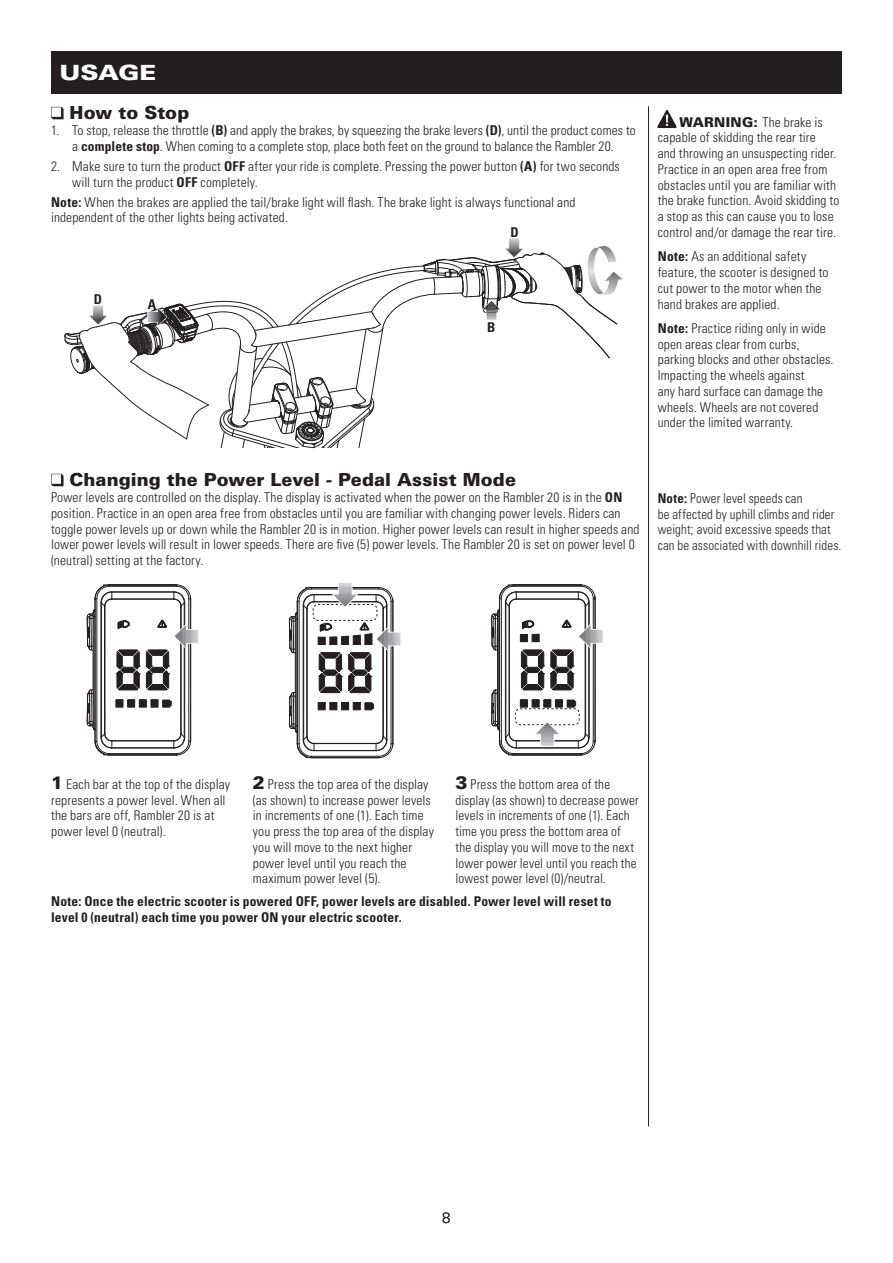
<style>
.page{position:relative;width:893px;height:1263px;background:#fff}
.page>*{position:absolute;margin:0;border:0;box-sizing:border-box;transform-origin:0 0}
.MAIN_HEAD{font:900 21px "Univers LT Std";letter-spacing:.005em;color:#fff;scale:1.2 1}
.CHECK_BOX_SUBHEAD{font:900 18px "Univers LT Std";color:#231f20}
.MASTER_PAGE_-_PAGE_NUMBERS{font:300 15px "Univers LT Std";color:#231f20}
.STANDARD__SPACE_AFTER{font:300 condensed 13.5px/15.8px "Univers LT Std";letter-spacing:.01em;color:#231f20}
.BOLD__SPACE_AFTER{font:700 condensed 13.5px/15.8px "Univers LT Std";letter-spacing:.01em;color:#231f20}
.STANDARD__SPACE_AFTER-2{font:300 condensed 13.5px/15.8px "Univers LT Std";letter-spacing:.01em;color:#231f20;scale:.96 1}
.BOLD{font:700 condensed 13.5px "Univers LT Std";color:#231f20}
.s1{font-weight:700}
.s2{font-weight:900;font-stretch:normal}
.s3{font-weight:900;font-stretch:normal;font-size:18px}
</style>
<div class="page">
<div style="left:51px;top:51px;width:791px;height:43px;background:#231f20"></div>
<svg style="left:65px;top:238px;width:557px;height:210px"></svg>
<svg style="left:87px;top:585px;width:111px;height:171px"></svg>
<svg style="left:289px;top:583px;width:112px;height:175px"></svg>
<svg style="left:491px;top:585px;width:112px;height:171px"></svg>
<svg style="left:51px;top:107px;width:13px;height:12px"></svg>
<img style="left:658px;top:110px;width:19px;height:18px">
<svg style="left:51px;top:474px;width:13px;height:12px"></svg>
<hr style="left:648px;top:106px;width:1px;height:1020px;background:#231f20">
<p class="MAIN_HEAD" style="left:60px;top:59px;width:82px">USAGE</p>
<p class="CHECK_BOX_SUBHEAD" style="left:70px;top:102px;width:121px">How to Stop</p>
<p class="STANDARD__SPACE_AFTER" style="left:51px;top:122px;width:586px;text-align:center">1. To stop, release the throttle <span class="s1">(B)</span> and apply the brakes, by squeezing the brake levers <span class="s1">(D)</span>, until the product comes to a <span class="s1">complete stop</span>. When coming to a complete stop, place both feet on the ground to balance the Rambler 20.</p>
<p class="STANDARD__SPACE_AFTER" style="left:72px;top:158px;width:549px;text-indent:-21px">2. Make sure to turn the product <span class="s1">OFF</span> after your ride is complete. Pressing the power button <span class="s1">(A)</span> for two seconds will turn the product <span class="s1">OFF</span> completely.</p>
<p class="STANDARD__SPACE_AFTER" style="left:51px;top:194px;width:526px"><span class="s1">Note:</span> When the brakes are applied the tail/brake light will flash. The brake light is always functional and independent of the other lights being activated.</p>
<p class="MAIN_HEAD" style="left:60px;top:59px;width:119px">HE DLINE</p>
<p class="BOLD" style="left:94px;top:291px;width:10px">D</p>
<p class="BOLD" style="left:148px;top:295px;width:10px">A</p>
<p class="BOLD" style="left:510px;top:224px;width:10px">D</p>
<p class="BOLD" style="left:487px;top:319px;width:10px">B</p>
<p class="CHECK_BOX_SUBHEAD" style="left:70px;top:468px;width:448px">Changing the Power Level - Pedal Assist Mode</p>
<p class="STANDARD__SPACE_AFTER" style="left:51px;top:489px;width:590px">Power levels are controlled on the display. The display is activated when the power on the Rambler 20 is in the <span class="s1">ON </span>position. Practice in an open area free from obstacles until you are familiar with changing power levels. Riders can toggle power levels up or down while the Rambler 20 is in motion. Higher power levels can result in higher speeds and lower power levels will result in lower speeds. There are five (5) power levels. The Rambler 20 is set on power level 0 (neutral) setting at the factory.</p>
<p class="STANDARD__SPACE_AFTER" style="left:658px;top:114px;width:183px;text-indent:22px"><span class="s2">WARNING:</span> The brake is capable of skidding the rear tire<br>and throwing an unsuspecting rider.<br>Practice in an open area free from obstacles until you are familiar with the brake function. Avoid skidding to a stop as this can cause you to lose control and/or damage the rear tire.</p>
<p class="STANDARD__SPACE_AFTER" style="left:658px;top:249px;width:172px"><span class="s1">Note:</span> As an additional safety feature, the scooter is designed to cut power to the motor when the hand brakes are applied.</p>
<p class="STANDARD__SPACE_AFTER" style="left:658px;top:320px;width:177px"><span class="s1">Note:</span> Practice riding only in wide open areas clear from curbs, parking blocks and other obstacles.<br>Impacting the wheels against<br>any hard surface can damage the wheels. Wheels are not covered under the limited warranty.</p>
<p class="STANDARD__SPACE_AFTER-2" style="left:658px;top:490px;width:193px"><span class="s1">Note:</span> Power level speeds can<br>be affected by uphill climbs and rider weight; avoid excessive speeds that can be associated with downhill rides.</p>
<p class="STANDARD__SPACE_AFTER" style="left:455px;top:776px;width:185px"><span class="s3">3</span> Press the bottom area of the display (as shown) to decrease power levels in increments of one (1). Each time you press the bottom area of the display you will move to the next lower power level until you reach the lowest power level (0)/neutral.</p>
<p class="STANDARD__SPACE_AFTER" style="left:51px;top:776px;width:181px"><span class="s3">1</span> Each bar at the top of the display represents a power level. When all the bars are off, Rambler 20 is at power level 0 (neutral).</p>
<p class="STANDARD__SPACE_AFTER" style="left:253px;top:776px;width:183px"><span class="s3">2</span> Press the top area of the display (as shown) to increase power levels in increments of one (1). Each time you press the top area of the display you will move to the next higher power level until you reach the maximum power level (5).</p>
<p class="BOLD__SPACE_AFTER" style="left:51px;top:893px;width:562px">Note: Once the electric scooter is powered OFF, power levels are disabled. Power level will reset to level 0 (neutral) each time you power ON your electric scooter.</p>
<p class="MASTER_PAGE_-_PAGE_NUMBERS" style="left:442px;top:1208px;width:10px">8</p>
</div>
